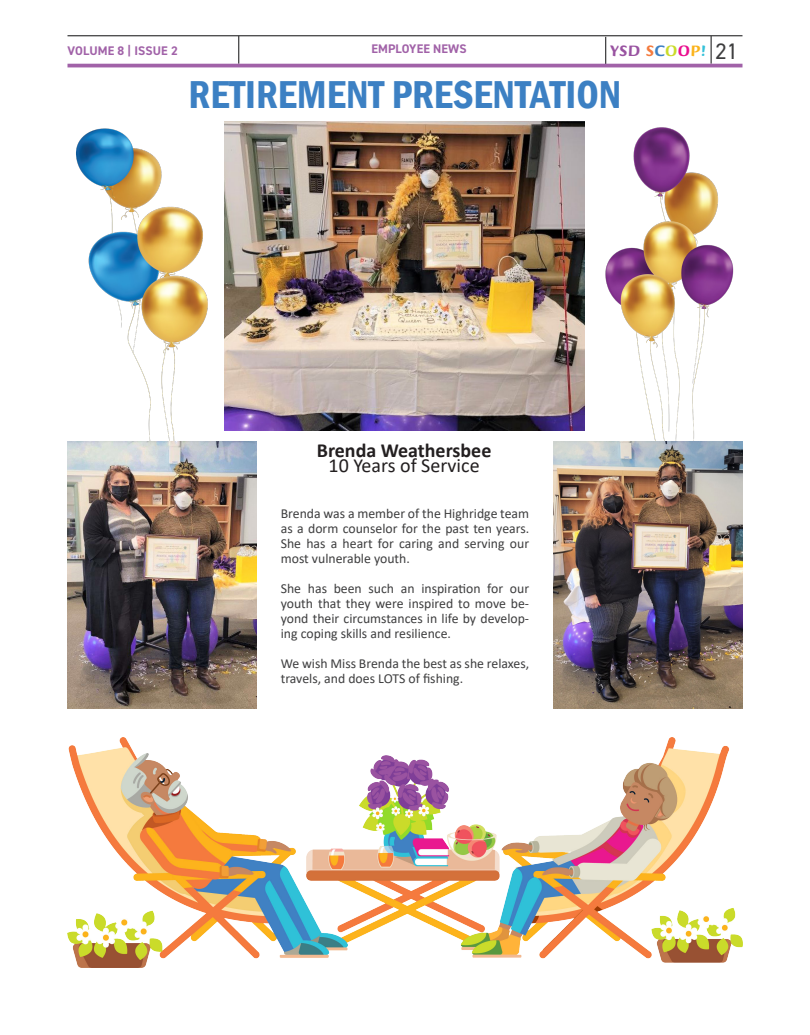
<style>
.page{position:relative;width:810px;height:1035px;background:#fff}
.page>*{position:absolute;margin:0;border:0;box-sizing:border-box;transform-origin:0 0}
.t1{font:600 condensed 40px "Franklin Gothic";color:#3c80c3}
.Page_number{font:22.5px "DIN2014";color:#3e3e3f}
.t2{font:700 20px "Calibri";color:#231f20}
.t3{font:20px "Calibri";color:#231f20}
.NEWSLTR{font:700 16.25px "Briem Script Std";letter-spacing:.025em;color:#9953a1}
.Body_intro{font:13.75px/15px "Calibri";color:#3e3e3f;text-align:justify}
.Right_top_page_title{font:700 12.5px "DIN2014";letter-spacing:.01em;color:#a162a8}
.s1{color:#f47b3e}
.s2{color:#3c80c3}
.s3{color:#cadb2a}
.s4{color:#ea0e8e}
.s5{color:#fbb31b}
.s6{color:#35c1d9}
</style>
<div class="page">
<img style="left:574px;top:121px;width:169px;height:439px">
<img style="left:224px;top:121px;width:360px;height:310px">
<img style="left:67px;top:126px;width:165px;height:409px">
<img style="left:68px;top:738px;width:674px;height:230px">
<svg style="left:238px;top:36px;width:1px;height:28px"></svg>
<svg style="left:605px;top:37px;width:1px;height:27px"></svg>
<svg style="left:711px;top:36px;width:1px;height:28px"></svg>
<hr style="left:68px;top:64px;width:674px;height:3px;background:#a162a8">
<img style="left:68px;top:442px;width:188px;height:266px">
<img style="left:553px;top:442px;width:189px;height:266px">
<hr style="left:68px;top:35px;width:674px;height:1px;background:#3e3e3f">
<p class="Right_top_page_title" style="left:68px;top:42px;width:112px">VOLUME 8 | ISSUE 2</p>
<p class="Right_top_page_title" style="left:371px;top:41px;width:97px">EMPLOYEE NEWS</p>
<p class="NEWSLTR" style="left:611px;top:42px;width:97px">YSD <span class="s1">S</span><span class="s2">C</span><span class="s3">O</span><span class="s4">O</span><span class="s5">P</span><span class="s6">!</span></p>
<p class="Page_number" style="left:716px;top:37px;width:24px">21</p>
<p class="t1" style="left:189px;top:68px;width:434px">RETIREMENT PRESENTATION</p>
<p class="t2" style="left:317px;top:436px;width:176px">Brenda Weathersbee</p>
<p class="t3" style="left:329px;top:451px;width:153px">10 Years of Service</p>
<p class="Body_intro" style="left:281px;top:505px;width:250px">Brenda was a member of the Highridge team as a dorm counselor for the past ten years.<br>She has a heart for caring and serving our most vulnerable youth.</p>
<p class="Body_intro" style="left:281px;top:580px;width:250px">She has been such an inspiration for our youth that they were inspired to move be&shy;yond their circumstances in life by develop&shy;ing coping skills and resilience.</p>
<p class="Body_intro" style="left:281px;top:655px;width:250px">We wish Miss Brenda the best as she relaxes, travels, and does LOTS of fishing.</p>
</div>
